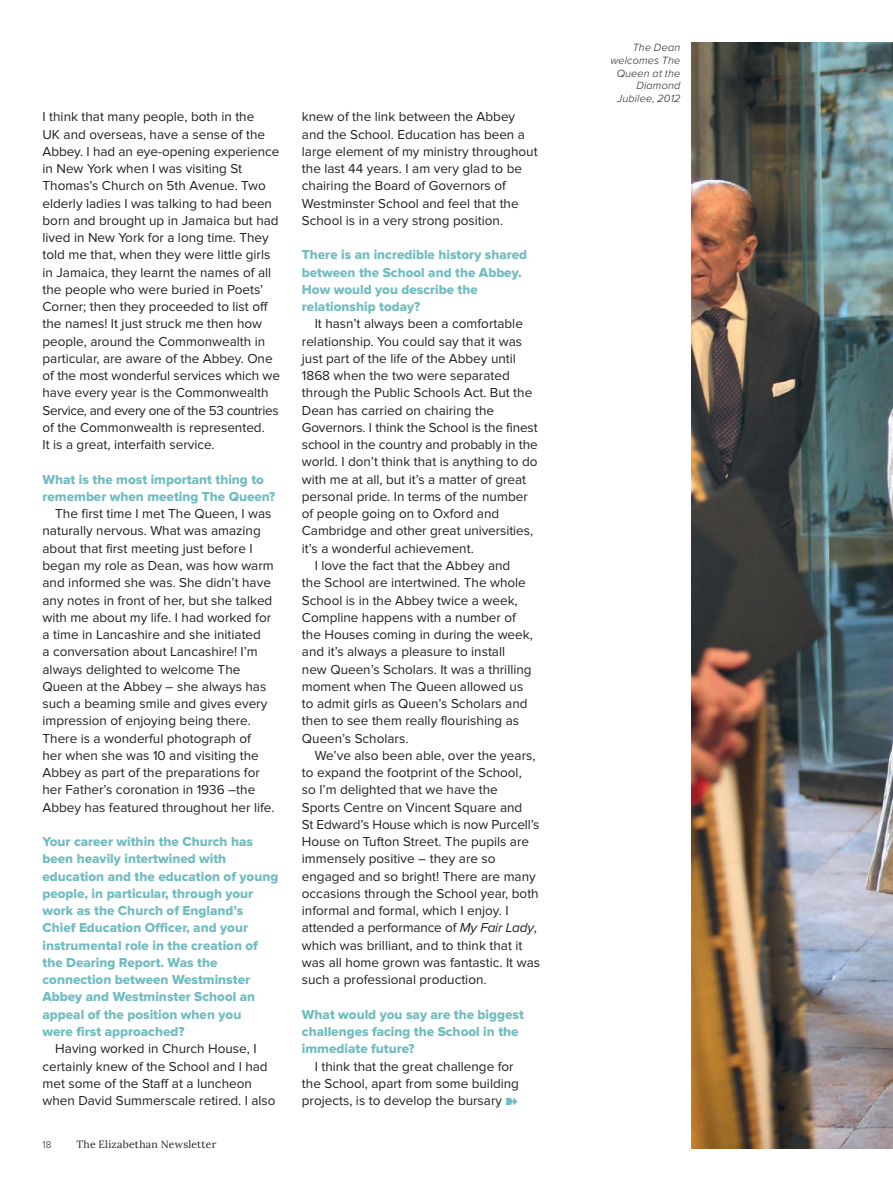
<style>
.page{position:relative;width:893px;height:1191px;background:#fff}
.page>*{position:absolute;margin:0;border:0;box-sizing:border-box;transform-origin:0 0}
.t1{font:13.5px/17.2px "Proxima Nova";color:#231f20}
.t2{font:13.5px/17.2px "Proxima Nova Extrabld";color:#70bcc1}
.t3{font:italic 300 10.8px/12.8px "Proxima Nova";letter-spacing:.015em;color:#231f20;text-align:right}
.t4{font:10.5px "Lora";letter-spacing:.02em;color:#231f20}
.t5{font:300 10.05px "Proxima Nova";color:#231f20}
.s1{font-style:italic}
.s2{color:#70bcc1}
</style>
<div class="page">
<img style="left:691px;top:43px;width:202px;height:1105px">
<p class="t1" style="left:43px;top:108px;width:239px">I think that many people, both in the<br>UK and overseas, have a sense of the Abbey. I had an eye-opening experience in New York when I was visiting St Thomas’s Church on 5th Avenue. Two elderly ladies I was talking to had been born and brought up in Jamaica but had lived in New York for a long time. They told me that, when they were little girls in Jamaica, they learnt the names of all the people who were buried in Poets’ Corner; then they proceeded to list off the names! It just struck me then how people, around the Commonwealth in particular, are aware of the Abbey. One of the most wonderful services which we have every year is the Commonwealth Service, and every one of the 53 countries of the Commonwealth is represented.<br>It is a great, interfaith service.</p>
<p class="t2" style="left:43px;top:471px;width:234px">What is the most important thing to remember when meeting The Queen?</p>
<p class="t1" style="left:43px;top:505px;width:234px;text-indent:13px">The first time I met The Queen, I was naturally nervous. What was amazing about that first meeting just before I began my role as Dean, was how warm and informed she was. She didn’t have any notes in front of her, but she talked with me about my life. I had worked for a time in Lancashire and she initiated<br>a conversation about Lancashire! I’m always delighted to welcome The Queen at the Abbey – she always has such a beaming smile and gives every impression of enjoying being there.<br>There is a wonderful photograph of<br>her when she was 10 and visiting the Abbey as part of the preparations for her Father’s coronation in 1936 –the Abbey has featured throughout her life.</p>
<p class="t2" style="left:43px;top:833px;width:237px">Your career within the Church has been heavily intertwined with education and the education of young people, in particular, through your work as the Church of England’s<br>Chief Education Officer, and your instrumental role in the creation of the Dearing Report. Was the connection between Westminster<br>Abbey and Westminster School an appeal of the position when you<br>were first approached?</p>
<p class="t1" style="left:43px;top:1040px;width:235px;text-indent:13px">Having worked in Church House, I certainly knew of the School and I had met some of the Staff at a luncheon when David Summerscale retired. I also</p>
<p class="t5" style="left:43px;top:1137px;width:11px">18</p>
<p class="t4" style="left:77px;top:1136px;width:141px">The Elizabethan Newsletter</p>
<p class="t1" style="left:302px;top:108px;width:237px">knew of the link between the Abbey and the School. Education has been a large element of my ministry throughout the last 44 years. I am very glad to be chairing the Board of Governors of Westminster School and feel that the School is in a very strong position.</p>
<p class="t2" style="left:302px;top:246px;width:227px">There is an incredible history shared between the School and the Abbey.<br>How would you describe the relationship today?</p>
<p class="t1" style="left:315px;top:315px;width:210px">It hasn’t always been a comfortable</p>
<p class="t1" style="left:302px;top:333px;width:222px">relationship. You could say that it was</p>
<p class="t1" style="left:302px;top:350px;width:216px">just part of the life of the Abbey until</p>
<p class="t1" style="left:302px;top:367px;width:209px">1868 when the two were separated</p>
<p class="t1" style="left:302px;top:384px;width:232px">through the Public Schools Act. But the</p>
<p class="t1" style="left:302px;top:402px;width:194px">Dean has carried on chairing the</p>
<p class="t1" style="left:302px;top:419px;width:237px">Governors. I think the School is the finest</p>
<p class="t1" style="left:302px;top:436px;width:237px">school in the country and probably in the</p>
<p class="t1" style="left:302px;top:453px;width:237px">world. I don’t think that is anything to do</p>
<p class="t1" style="left:302px;top:471px;width:226px">with me at all, but it’s a matter of great</p>
<p class="t1" style="left:302px;top:488px;width:227px">personal pride. In terms of the number</p>
<p class="t1" style="left:302px;top:505px;width:199px">of people going on to Oxford and</p>
<p class="t1" style="left:302px;top:522px;width:233px">Cambridge and other great universities,</p>
<p class="t1" style="left:302px;top:540px;width:173px">it’s a wonderful achievement.</p>
<p class="t1" style="left:315px;top:557px;width:197px">I love the fact that the Abbey and</p>
<p class="t1" style="left:302px;top:574px;width:225px">the School are intertwined. The whole</p>
<p class="t1" style="left:302px;top:591px;width:217px">School is in the Abbey twice a week,</p>
<p class="t1" style="left:302px;top:609px;width:215px">Compline happens with a number of</p>
<p class="t1" style="left:302px;top:626px;width:232px">the Houses coming in during the week,</p>
<p class="t1" style="left:302px;top:643px;width:205px">and it’s always a pleasure to install</p>
<p class="t1" style="left:302px;top:660px;width:231px">new Queen’s Scholars. It was a thrilling</p>
<p class="t1" style="left:302px;top:678px;width:223px">moment when The Queen allowed us</p>
<p class="t1" style="left:302px;top:695px;width:227px">to admit girls as Queen’s Scholars and</p>
<p class="t1" style="left:302px;top:712px;width:219px">then to see them really flourishing as</p>
<p class="t1" style="left:302px;top:729px;width:108px">Queen’s Scholars.</p>
<p class="t1" style="left:315px;top:747px;width:222px">We’ve also been able, over the years,</p>
<p class="t1" style="left:302px;top:764px;width:221px">to expand the footprint of the School,</p>
<p class="t1" style="left:302px;top:781px;width:197px">so I’m delighted that we have the</p>
<p class="t1" style="left:302px;top:798px;width:222px">Sports Centre on Vincent Square and</p>
<p class="t1" style="left:302px;top:816px;width:239px">St Edward’s House which is now Purcell’s</p>
<p class="t1" style="left:302px;top:833px;width:229px">House on Tufton Street. The pupils are</p>
<p class="t1" style="left:302px;top:850px;width:195px">immensely positive – they are so</p>
<p class="t1" style="left:302px;top:867px;width:235px">engaged and so bright! There are many</p>
<p class="t1" style="left:302px;top:885px;width:238px">occasions through the School year, both</p>
<p class="t1" style="left:302px;top:902px;width:208px">informal and formal, which I enjoy. I</p>
<p class="t1" style="left:302px;top:919px;width:237px">attended a performance of <span class="s1">My Fair Lady</span>,</p>
<p class="t1" style="left:302px;top:936px;width:222px">which was brilliant, and to think that it</p>
<p class="t1" style="left:302px;top:954px;width:240px">was all home grown was fantastic. It was</p>
<p class="t1" style="left:302px;top:971px;width:186px">such a professional production.</p>
<p class="t2" style="left:302px;top:1006px;width:224px">What would you say are the biggest challenges facing the School in the immediate future?</p>
<p class="t1" style="left:302px;top:1057px;width:219px;text-align:center">I think that the great challenge for the School, apart from some building projects, is to develop the bursary <span class="s2">➽</span></p>
<p class="t3" style="left:610px;top:41px;width:71px">The Dean welcomes The<br>Queen at the<br>Diamond<br>Jubilee, 2012</p>
</div>
